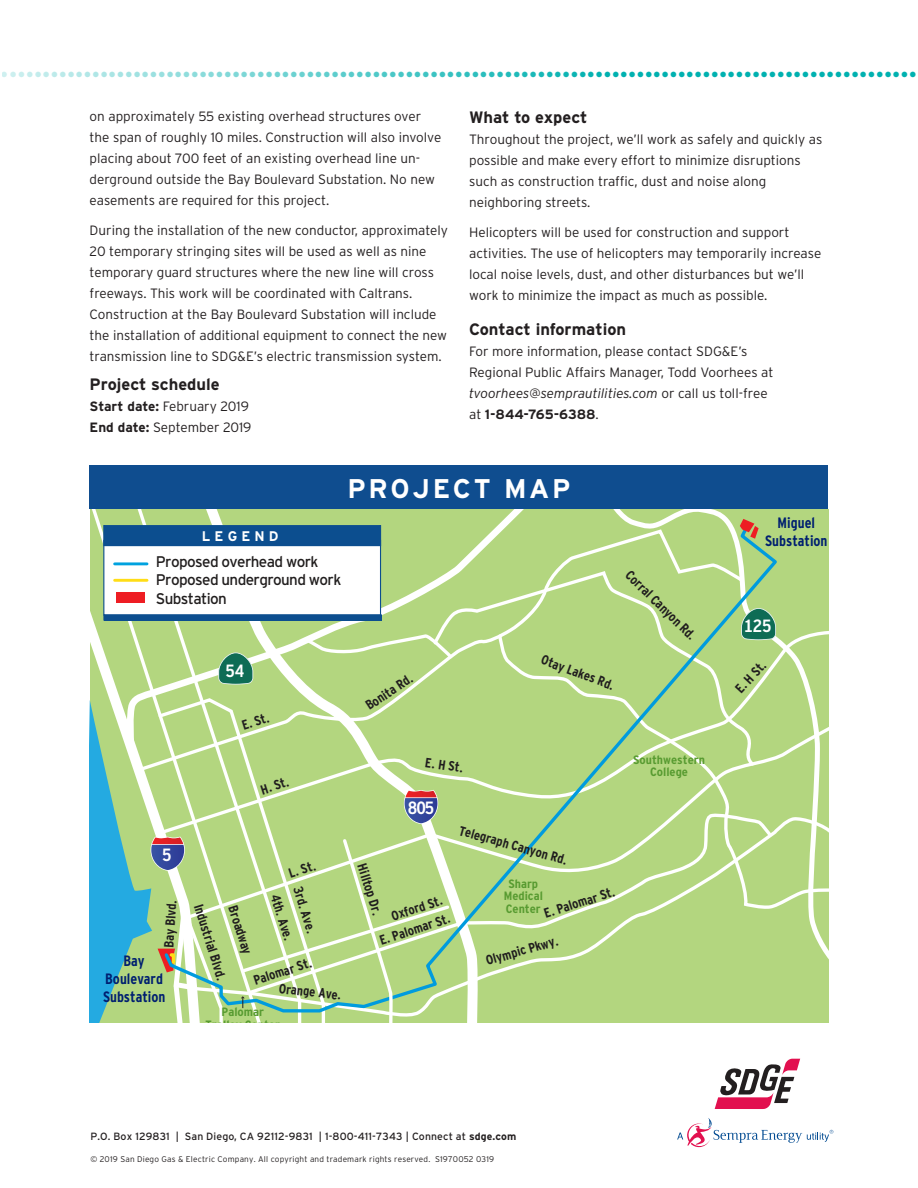
<style>
.page{position:relative;width:918px;height:1188px;background:#fff}
.page>*{position:absolute;margin:0;border:0;box-sizing:border-box;transform-origin:0 0}
.t1{font:700 27px "Interstate";letter-spacing:.1em;color:#fff}
.t2{font:21px "Minion Pro";color:#00b1b0}
.t3{font:17.7px "Interstate Bold Cond Mono";letter-spacing:-.02em;color:#fff}
.Subhead{font:700 16.5px "Interstate";color:#231f20}
.text{font:700 16.5px "Interstate";color:#231f20}
.t4{font:15.45px/18.3px "Interstate";letter-spacing:-.04em;color:#211e1e}
.t5{font:15px/18px "Interstate Bold Cond Mono";color:#001f70;text-align:center}
.t6{font:700 13.95px "Interstate";letter-spacing:.3em;color:#fff}
.text-2{font:300 13.5px/21px "Interstate";color:#231f20}
.t7{font:13.5px "Interstate Bold Cond Mono";color:#201d1e}
.t8{font:12.15px/12.3px "Interstate Bold Cond Mono";color:#589b31;text-align:center;scale:1.12 1}
.t9{font:10.5px "Interstate";letter-spacing:.01em;color:#231f20}
.t10{font:300 8.25px "Interstate";letter-spacing:.02em;color:#231f20}
.s1{font-weight:700}
.s2{font-style:italic}
</style>
<div class="page">
<svg style="left:715px;top:1059px;width:85px;height:50px"></svg>
<svg style="left:677px;top:1118px;width:156px;height:29px"></svg>
<div style="left:452px;top:973px;width:376px;height:45px;background:#b3d67f"></div>
<svg style="left:605px;top:509px;width:223px;height:464px;background:#b9d989"></svg>
<svg style="left:90px;top:509px;width:41px;height:191px"></svg>
<svg style="left:131px;top:509px;width:172px;height:513px;background:#bcdb8f"></svg>
<svg style="left:160px;top:629px;width:668px;height:206px;background:#bedc92"></svg>
<svg style="left:162px;top:521px;width:618px;height:493px;background:#b7d88a"></svg>
<svg style="left:90px;top:700px;width:134px;height:322px;background:#9ccea5"></svg>
<svg style="left:404px;top:790px;width:34px;height:34px"></svg>
<svg style="left:741px;top:608px;width:35px;height:32px"></svg>
<svg style="left:218px;top:652px;width:35px;height:33px"></svg>
<svg style="left:740px;top:519px;width:19px;height:20px"></svg>
<svg style="left:240px;top:837px;width:212px;height:185px;background:#b9da92"></svg>
<div style="left:104px;top:540px;width:277px;height:75px;background:#fff"></div>
<div style="left:104px;top:526px;width:277px;height:20px;background:#0c4e8f"></div>
<div style="left:103px;top:525px;width:278px;height:21px;border:1px solid #0c4e8f"></div>
<div style="left:104px;top:615px;width:277px;height:5px;background:#0c4e8f"></div>
<div style="left:103px;top:614px;width:279px;height:7px;border:1px solid #0c4e8f"></div>
<hr style="left:115px;top:562px;width:32px;height:3px;background:#00a2df">
<hr style="left:115px;top:579px;width:32px;height:3px;background:#ffdd17">
<div style="left:116px;top:592px;width:28px;height:11px;background:#ee1d23"></div>
<div style="left:90px;top:466px;width:738px;height:43px;background:#0f4d8f"></div>
<h2 class="t2" style="left:1px;top:59px;width:918px">•••••••••••••••••••••••••••••••••••••••••••••••••••••••••••••••••••••••••••••••••••••••••••••••••••••••••••••••</h2>
<p class="text-2" style="left:90px;top:106px;width:353px">on approximately 55 existing overhead structures over the span of roughly 10 miles. Construction will also involve placing about 700 feet of an existing overhead line un&shy;derground outside the Bay Boulevard Substation. No new easements are required for this project.</p>
<p class="text-2" style="left:90px;top:219px;width:360px">During the installation of the new conductor, approximately 20 temporary stringing sites will be used as well as nine temporary guard structures where the new line will cross freeways. This work will be coordinated with Caltrans.<br>Construction at the Bay Boulevard Substation will include the installation of additional equipment to connect the new transmission line to SDG&amp;E’s electric transmission system.</p>
<p class="text" style="left:90px;top:375px;width:132px">Project schedule</p>
<p class="text-2" style="left:90px;top:396px;width:163px"><span class="s1">Start date:</span> February 2019<br><span class="s1">End date:</span> September 2019</p>
<p class="Subhead" style="left:469px;top:108px;width:120px">What to expect</p>
<p class="text-2" style="left:469px;top:129px;width:355px">Throughout the project, we’ll work as safely and quickly as possible and make every effort to minimize disruptions such as construction traffic, dust and noise along neighboring streets.</p>
<p class="text-2" style="left:469px;top:222px;width:354px">Helicopters will be used for construction and support activities. The use of helicopters may temporarily increase local noise levels, dust, and other disturbances but we’ll work to minimize the impact as much as possible.</p>
<p class="Subhead" style="left:469px;top:320px;width:159px">Contact information</p>
<p class="text-2" style="left:469px;top:341px;width:306px">For more information, please contact SDG&amp;E’s Regional Public Affairs Manager, Todd Voorhees at <span class="s2">tvoorhees@semprautilities.com</span> or call us toll-free at <span class="s1">1-844-765-6388</span>.</p>
<p class="t1" style="left:347px;top:474px;width:225px">PROJECT MAP</p>
<p class="t6" style="left:202px;top:528px;width:78px">LEGEND</p>
<p class="t4" style="left:156px;top:552px;width:187px">Proposed overhead work<br>Proposed underground work<br>Substation</p>
<p class="t3" style="left:226px;top:661px;width:20px">54</p>
<p class="t7" style="left:240px;top:718px;width:30px;rotate:-18deg">E. St.</p>
<p class="t7" style="left:259px;top:783px;width:30px;rotate:-18deg">H. St.</p>
<p class="t3" style="left:162px;top:845px;width:11px">5</p>
<p class="t7" style="left:161px;top:947px;width:50px;rotate:-86deg">Bay Blvd.</p>
<p class="t5" style="left:103px;top:951px;width:64px">Bay<br>Boulevard<br>Substation</p>
<p class="t7" style="left:287px;top:866px;width:29px;rotate:-18deg">L. St.</p>
<p class="t7" style="left:305px;top:884px;width:50px;rotate:73deg">3rd. Ave.</p>
<p class="t7" style="left:282px;top:892px;width:50px;rotate:73deg">4th. Ave.</p>
<p class="t7" style="left:206px;top:902px;width:81px;rotate:73deg">Industrial Blvd.</p>
<p class="t7" style="left:240px;top:904px;width:52px;rotate:73deg">Broadway</p>
<p class="t7" style="left:252px;top:974px;width:62px;rotate:-18deg">Palomar St.</p>
<p class="t7" style="left:280px;top:980px;width:64px;rotate:7deg">Orange Ave.</p>
<p class="t8" style="left:206px;top:1006px;width:68px">Palomar<br>Trolley Center</p>
<p class="t7" style="left:363px;top:700px;width:55px;rotate:-33deg">Bonita Rd.</p>
<p class="t7" style="left:544px;top:652px;width:79px;rotate:20deg">Otay Lakes Rd.</p>
<p class="t7" style="left:633px;top:567px;width:94px;rotate:44deg">Corral Canyon Rd.</p>
<p class="t7" style="left:426px;top:755px;width:40px;rotate:8deg">E. H St.</p>
<p class="t3" style="left:408px;top:798px;width:28px">805</p>
<p class="t7" style="left:462px;top:822px;width:114px;rotate:16deg">Telegraph Canyon Rd.</p>
<p class="t7" style="left:369px;top:862px;width:55px;rotate:73deg">Hilltop Dr.</p>
<p class="t8" style="left:504px;top:878px;width:37px">Sharp<br>Medical<br>Center</p>
<p class="t7" style="left:542px;top:907px;width:75px;rotate:-18deg">E. Palomar St.</p>
<p class="t7" style="left:389px;top:909px;width:55px;rotate:-18deg">Oxford St.</p>
<p class="t7" style="left:378px;top:933px;width:75px;rotate:-18deg">E. Palomar St.</p>
<p class="t7" style="left:484px;top:953px;width:76px;rotate:-16deg">Olympic Pkwy.</p>
<p class="t8" style="left:633px;top:753px;width:66px">Southwestern<br>College</p>
<p class="t5" style="left:765px;top:514px;width:64px">Miguel<br>Substation</p>
<p class="t3" style="left:744px;top:616px;width:30px">125</p>
<p class="t7" style="left:732px;top:686px;width:40px;rotate:-47deg">E. H St.</p>
<p class="t9" style="left:90px;top:1131px;width:427px">P.O. Box 129831 | San Diego, CA 92112-9831 | 1-800-411-7343 | Connect at <span class="s1">sdge.com</span></p>
<p class="t10" style="left:90px;top:1155px;width:405px">© 2019 San Diego Gas &amp; Electric Company. All copyright and trademark rights reserved. S1970052 0319</p>
</div>
